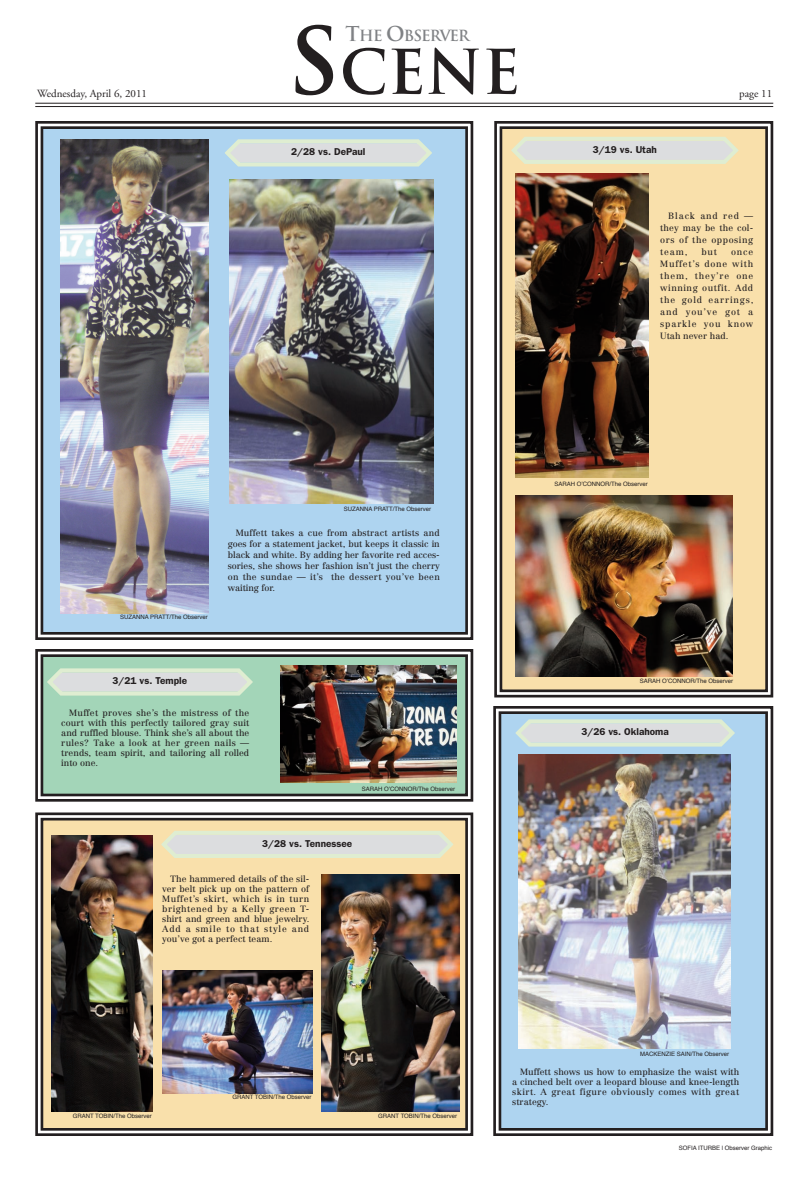
<style>
.page{position:relative;width:810px;height:1188px;background:#fff}
.page>*{position:absolute;margin:0;border:0;box-sizing:border-box;transform-origin:0 0}
.t1{font:700 60px "Trajan";color:#231f20}
.t2{font:700 15px "Trajan";letter-spacing:-.065em;color:#808285}
.t3{font:11px "Adobe Garamond";color:#231f20}
.t4{font:600 10px "Franklin Gothic";color:#231f20}
.t5{font:9px/10px "Centennial";letter-spacing:.03em;color:#231f20;text-align:justify}
.t6{font:6px "Helvetica";color:#231f20}
.s1{font-size:90px}
.s2{font-size:20px}
</style>
<div class="page">
<hr style="left:35px;top:103px;width:738px;height:1px;background:#231f20">
<hr style="left:35px;top:106px;width:738px;height:1px;background:#231f20">
<div style="left:42px;top:128px;width:425px;height:505px;background:#aed4f0"></div>
<div style="left:35px;top:121px;width:438px;height:519px;border:3px solid #231f20"></div>
<div style="left:41px;top:126px;width:427px;height:509px;border:3px solid #231f20"></div>
<img style="left:61px;top:139px;width:148px;height:474px">
<img style="left:229px;top:179px;width:204px;height:325px">
<svg style="left:225px;top:139px;width:207px;height:27px;background:#d8e0dc"></svg>
<div style="left:501px;top:128px;width:266px;height:563px;background:#f9e0ab"></div>
<div style="left:494px;top:121px;width:279px;height:576px;border:3px solid #231f20"></div>
<div style="left:500px;top:126px;width:268px;height:566px;border:3px solid #231f20"></div>
<img style="left:516px;top:173px;width:132px;height:305px">
<svg style="left:511px;top:137px;width:228px;height:27px;background:#dee1d7"></svg>
<img style="left:516px;top:495px;width:217px;height:181px">
<div style="left:42px;top:656px;width:425px;height:139px;background:#a3d5b8"></div>
<div style="left:35px;top:649px;width:438px;height:153px;border:3px solid #231f20"></div>
<div style="left:41px;top:654px;width:427px;height:142px;border:3px solid #231f20"></div>
<div style="left:500px;top:713px;width:267px;height:416px;background:#aed4f0"></div>
<div style="left:493px;top:706px;width:280px;height:430px;border:3px solid #231f20"></div>
<div style="left:499px;top:711px;width:269px;height:420px;border:3px solid #231f20"></div>
<img style="left:518px;top:754px;width:213px;height:294px">
<svg style="left:516px;top:719px;width:219px;height:28px;background:#d8e0dc"></svg>
<svg style="left:47px;top:668px;width:206px;height:28px;background:#d6e0d6"></svg>
<img style="left:281px;top:665px;width:176px;height:118px">
<div style="left:42px;top:819px;width:425px;height:310px;background:#f9e0ab"></div>
<div style="left:35px;top:813px;width:438px;height:323px;border:3px solid #231f20"></div>
<div style="left:41px;top:818px;width:427px;height:313px;border:3px solid #231f20"></div>
<img style="left:52px;top:835px;width:101px;height:276px">
<img style="left:162px;top:970px;width:150px;height:123px">
<svg style="left:161px;top:831px;width:292px;height:27px;background:#dee1d8"></svg>
<img style="left:321px;top:874px;width:138px;height:238px">
<p class="t3" style="left:37px;top:89px;width:112px">Wednesday, April 6, 2011</p>
<p class="t1" style="left:287px;top:38px;width:235px"><span class="s1">S</span>CENE</p>
<p class="t2" style="left:346px;top:27px;width:125px"><span class="s2">T</span>HE <span class="s2">O</span>BSERVER</p>
<p class="t4" style="left:291px;top:148px;width:76px">2/28 vs. DePaul</p>
<p class="t4" style="left:593px;top:146px;width:65px">3/19 vs. Utah</p>
<p class="t3" style="left:739px;top:89px;width:35px">page 11</p>
<p class="t5" style="left:660px;top:211px;width:95px;line-height:12px;text-indent:8px">Black and red — they may be the col&shy;ors of the opposing team,</p>
<p class="t5" style="left:701px;top:248px;width:17px">but</p>
<p class="t5" style="left:660px;top:247px;width:95px;line-height:12px;text-indent:71px">once Muffet’s done with them, they’re one winning outfit. Add the gold earrings, and you’ve got a sparkle you know Utah never had.</p>
<p class="t6" style="left:344px;top:506px;width:89px">SUZANNA PRATT/The Observer</p>
<p class="t6" style="left:120px;top:615px;width:89px">SUZANNA PRATT/The Observer</p>
<p class="t5" style="left:228px;top:528px;width:214px;line-height:11px;text-indent:8px">Muffett takes a cue from abstract artists and goes for a statement jacket, but keeps it classic in black and white. By adding her favorite red acces&shy;sories, she shows her fashion isn’t just the cherry on the sundae — it’s the dessert you’ve been waiting for.</p>
<p class="t4" style="left:113px;top:677px;width:76px">3/21 vs. Temple</p>
<p class="t5" style="left:61px;top:709px;width:190px;text-indent:8px">Muffet proves she’s the mistress of the court with this perfectly tailored gray suit and ruffled blouse. Think she’s all about the rules? Take a look at her green nails — trends, team spirit, and tailoring all rolled into one.</p>
<p class="t6" style="left:362px;top:786px;width:95px">SARAH O’CONNOR/The Observer</p>
<p class="t4" style="left:262px;top:840px;width:91px">3/28 vs. Tennessee</p>
<p class="t5" style="left:162px;top:874px;width:149px;text-indent:8px">The hammered details of the sil&shy;ver belt pick up on the pattern of Muffet’s skirt, which is in turn brightened by a Kelly green T&shy;shirt and green and blue jewelry.<br>Add a smile to that style and you’ve got a perfect team.</p>
<p class="t6" style="left:554px;top:481px;width:95px">SARAH O’CONNOR/The Observer</p>
<p class="t6" style="left:640px;top:678px;width:95px">SARAH O’CONNOR/The Observer</p>
<p class="t4" style="left:581px;top:728px;width:89px">3/26 vs. Oklahoma</p>
<p class="t6" style="left:73px;top:1113px;width:81px">GRANT TOBIN/The Observer</p>
<p class="t6" style="left:232px;top:1095px;width:81px">GRANT TOBIN/The Observer</p>
<p class="t6" style="left:378px;top:1113px;width:81px">GRANT TOBIN/The Observer</p>
<p class="t6" style="left:640px;top:1051px;width:91px">MACKENZIE SAIN/The Observer</p>
<p class="t5" style="left:512px;top:1068px;width:229px;text-indent:8px">Muffett shows us how to emphasize the waist with a cinched belt over a leopard blouse and knee-length skirt. A great figure obviously comes with great strategy.</p>
<p class="t6" style="left:679px;top:1145px;width:95px">SOFIA ITURBE | Observer Graphic</p>
</div>
